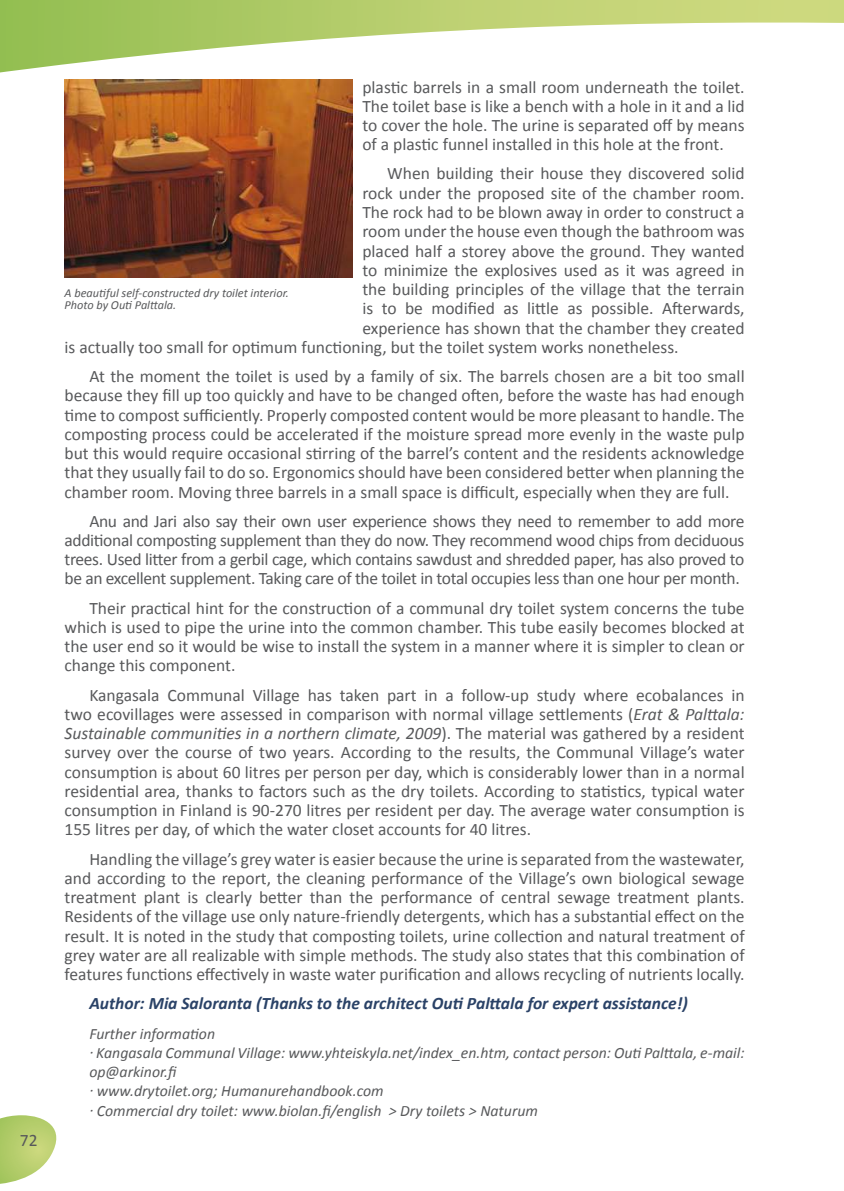
<style>
.page{position:relative;width:844px;height:1191px;background:#fff}
.page>*{position:absolute;margin:0;border:0;box-sizing:border-box;transform-origin:0 0}
.t1{font:17.5px/19.2px "Calibri";color:#58595b;text-align:justify}
.t2{font:italic 700 17.5px "Calibri";color:#2a4267}
.t3{font:italic 15.75px/19.2px "Calibri";color:#58595b}
.t4{font:italic 12.25px/12.2px "Calibri";color:#58595b}
.s1{font-style:italic}
</style>
<div class="page">
<svg style="left:0;top:1115px;width:57px;height:69px"></svg>
<svg style="left:0;top:0;width:843px;height:73px"></svg>
<img style="left:64px;top:79px;width:288px;height:199px">
<p class="t1" style="left:20px;top:1130px;width:19px">72</p>
<p class="t1" style="left:362px;top:77px;width:383px">plastic barrels in a small room underneath the toilet.<br>The toilet base is like a bench with a hole in it and a lid to cover the hole. The urine is separated off by means of a plastic funnel installed in this hole at the front.</p>
<p class="t1" style="left:387px;top:164px;width:359px">When building their house they discovered solid</p>
<p class="t1" style="left:362px;top:183px;width:383px">rock under the proposed site of the chamber room.</p>
<p class="t1" style="left:362px;top:203px;width:383px">The rock had to be blown away in order to construct a</p>
<p class="t1" style="left:362px;top:222px;width:383px">room under the house even though the bathroom was</p>
<p class="t1" style="left:362px;top:241px;width:383px">placed half a storey above the ground. They wanted</p>
<p class="t1" style="left:362px;top:260px;width:383px">to minimize the explosives used as it was agreed in</p>
<p class="t1" style="left:362px;top:280px;width:383px">the building principles of the village that the terrain</p>
<p class="t1" style="left:362px;top:299px;width:383px">is to be modified as little as possible. Afterwards,</p>
<p class="t1" style="left:362px;top:318px;width:383px">experience has shown that the chamber they created</p>
<p class="t1" style="left:64px;top:337px;width:615px">is actually too small for optimum functioning, but the toilet system works nonetheless.</p>
<p class="t1" style="left:64px;top:366px;width:681px;text-indent:25px">At the moment the toilet is used by a family of six. The barrels chosen are a bit too small because they fill up too quickly and have to be changed often, before the waste has had enough time to compost sufficiently. Properly composted content would be more pleasant to handle. The composting process could be accelerated if the moisture spread more evenly in the waste pulp but this would require occasional stirring of the barrel’s content and the residents acknowledge that they usually fail to do so. Ergonomics should have been considered better when planning the chamber room. Moving three barrels in a small space is difficult, especially when they are full.</p>
<p class="t1" style="left:64px;top:511px;width:681px;text-indent:25px">Anu and Jari also say their own user experience shows they need to remember to add more additional composting supplement than they do now. They recommend wood chips from deciduous trees. Used litter from a gerbil cage, which contains sawdust and shredded paper, has also proved to be an excellent supplement. Taking care of the toilet in total occupies less than one hour per month.</p>
<p class="t1" style="left:64px;top:598px;width:681px;text-indent:25px">Their practical hint for the construction of a communal dry toilet system concerns the tube which is used to pipe the urine into the common chamber. This tube easily becomes blocked at the user end so it would be wise to install the system in a manner where it is simpler to clean or change this component.</p>
<p class="t1" style="left:64px;top:685px;width:681px;text-indent:25px">Kangasala Communal Village has taken part in a follow-up study where ecobalances in two ecovillages were assessed in comparison with normal village settlements (<span class="s1">Erat &amp; Palttala:<br>Sustainable communities in a northern climate, 2009</span>). The material was gathered by a resident survey over the course of two years. According to the results, the Communal Village’s water consumption is about 60 litres per person per day, which is considerably lower than in a normal residential area, thanks to factors such as the dry toilets. According to statistics, typical water consumption in Finland is 90-270 litres per resident per day. The average water consumption is 155 litres per day, of which the water closet accounts for 40 litres.</p>
<p class="t1" style="left:64px;top:849px;width:681px;text-indent:25px">Handling the village’s grey water is easier because the urine is separated from the wastewater, and according to the report, the cleaning performance of the Village’s own biological sewage treatment plant is clearly better than the performance of central sewage treatment plants.<br>Residents of the village use only nature-friendly detergents, which has a substantial effect on the result. It is noted in the study that composting toilets, urine collection and natural treatment of grey water are all realizable with simple methods. The study also states that this combination of features functions effectively in waste water purification and allows recycling of nutrients locally.</p>
<p class="t2" style="left:89px;top:992px;width:600px">Author: Mia Saloranta (Thanks to the architect Outi Palttala for expert assistance!)</p>
<p class="t3" style="left:89px;top:1023px;width:656px">Further information<br>· Kangasala Communal Village: www.yhteiskyla.net/index_en.htm, contact person: Outi Palttala, e-mail: op@arkinor.fi<br>· www.drytoilet.org; Humanurehandbook.com<br>· Commercial dry toilet: www.biolan.fi/english &gt; Dry toilets &gt; Naturum</p>
<p class="t4" style="left:64px;top:286px;width:226px">A beautiful self-constructed dry toilet interior.<br>Photo by Outi Palttala.</p>
</div>
